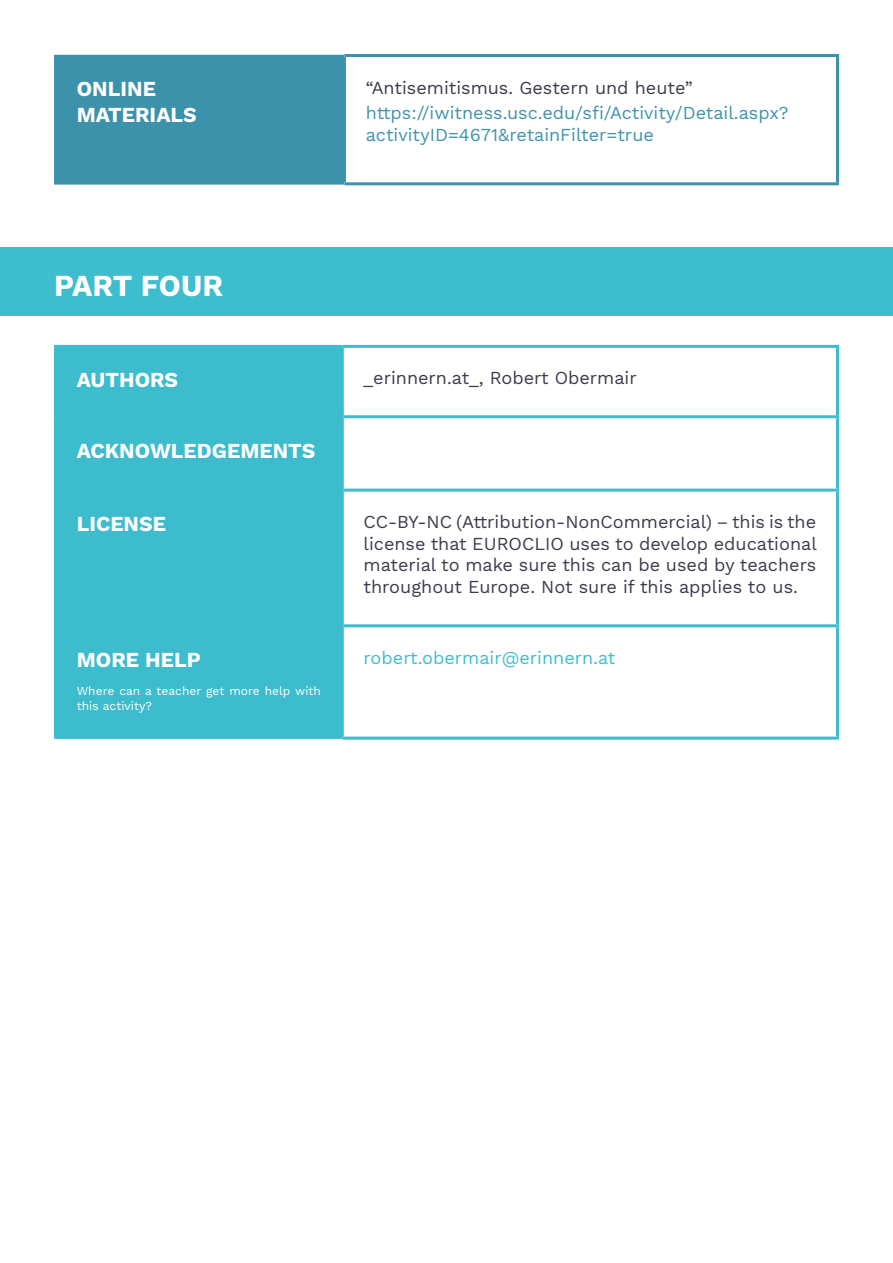
<style>
.page{position:relative;width:893px;height:1263px;background:#fff}
.page>*{position:absolute;margin:0;border:0;box-sizing:border-box;transform-origin:0 0}
.t1{font:700 30px "Work Sans";letter-spacing:-.005em;color:#fff}
.t2{font:700 21px/25.2px "Work Sans";color:#fff}
.t3{font:18px/21.6px "Work Sans";color:#3d3a4d;text-align:justify}
.t4{font:18px/21.6px "Work Sans";color:#3d93ac}
.t5{font:18px "Work Sans";color:#3dbdce}
.t6{font:12px/14.4px "Work Sans";color:#fff}
</style>
<div class="page">
<div style="left:0;top:248px;width:893px;height:68px;background:#3dbdce"></div>
<div style="left:57px;top:348px;width:284px;height:389px;background:#3dbccd"></div>
<svg style="left:344px;top:418px;width:492px;height:319px"></svg>
<hr style="left:54px;top:345px;width:288px;height:3px;background:#3dbccd">
<hr style="left:54px;top:348px;width:3px;height:69px;background:#3dbccd">
<hr style="left:57px;top:416px;width:284px;height:1px;background:#3dbccd">
<hr style="left:57px;top:489px;width:284px;height:2px;background:#3dbccd">
<hr style="left:57px;top:625px;width:284px;height:2px;background:#3dbccd">
<hr style="left:54px;top:737px;width:288px;height:2px;background:#3dbccd">
<hr style="left:54px;top:417px;width:3px;height:73px;background:#3dbccd">
<hr style="left:54px;top:490px;width:3px;height:136px;background:#3dbccd">
<hr style="left:54px;top:626px;width:3px;height:111px;background:#3dbccd">
<hr style="left:342px;top:345px;width:497px;height:3px;background:#3dbccd">
<hr style="left:341px;top:348px;width:3px;height:69px;background:#3dbccd">
<hr style="left:836px;top:348px;width:3px;height:67px;background:#3dbccd">
<hr style="left:344px;top:415px;width:495px;height:3px;background:#3dbccd">
<hr style="left:836px;top:418px;width:3px;height:71px;background:#3dbccd">
<hr style="left:344px;top:489px;width:495px;height:3px;background:#3dbccd">
<hr style="left:836px;top:492px;width:3px;height:132px;background:#3dbccd">
<hr style="left:344px;top:624px;width:495px;height:3px;background:#3dbccd">
<hr style="left:836px;top:627px;width:3px;height:110px;background:#3dbccd">
<hr style="left:342px;top:737px;width:497px;height:3px;background:#3dbccd">
<hr style="left:341px;top:417px;width:3px;height:73px;background:#3dbccd">
<hr style="left:341px;top:490px;width:3px;height:136px;background:#3dbccd">
<hr style="left:341px;top:626px;width:3px;height:111px;background:#3dbccd">
<div style="left:56px;top:56px;width:288px;height:128px;background:#3d92ab"></div>
<hr style="left:54px;top:55px;width:290px;height:1px;background:#3d92ab">
<hr style="left:54px;top:183px;width:290px;height:2px;background:#3d92ab">
<hr style="left:54px;top:56px;width:3px;height:127px;background:#3d92ab">
<hr style="left:343px;top:57px;width:3px;height:125px;background:#3d92ab">
<hr style="left:344px;top:54px;width:495px;height:3px;background:#3d92ab">
<hr style="left:836px;top:57px;width:3px;height:125px;background:#3d92ab">
<hr style="left:344px;top:182px;width:495px;height:3px;background:#3d92ab">
<p class="t2" style="left:77px;top:78px;width:121px">ONLINE<br>MATERIALS</p>
<p class="t3" style="left:366px;top:77px;width:329px">“Antisemitismus. Gestern und heute”</p>
<p class="t4" style="left:366px;top:103px;width:424px">https://iwitness.usc.edu/sfi/Activity/Detail.aspx? activityID=4671&amp;retainFilter=true</p>
<h1 class="t1" style="left:54px;top:268px;width:171px">PART FOUR</h1>
<p class="t2" style="left:77px;top:368px;width:103px">AUTHORS</p>
<p class="t3" style="left:364px;top:368px;width:275px">_erinnern.at_, Robert Obermair</p>
<p class="t2" style="left:77px;top:439px;width:240px">ACKNOWLEDGEMENTS</p>
<p class="t2" style="left:77px;top:512px;width:91px">LICENSE</p>
<p class="t3" style="left:364px;top:512px;width:455px">CC-BY-NC (Attribution-NonCommercial) – this is the license that EUROCLIO uses to develop educational material to make sure this can be used by teachers throughout Europe. Not sure if this applies to us.</p>
<p class="t2" style="left:77px;top:648px;width:126px">MORE HELP</p>
<p class="t6" style="left:77px;top:685px;width:246px">Where can a teacher get more help with this activity?</p>
<p class="t5" style="left:364px;top:647px;width:253px">robert.obermair@erinnern.at</p>
</div>
